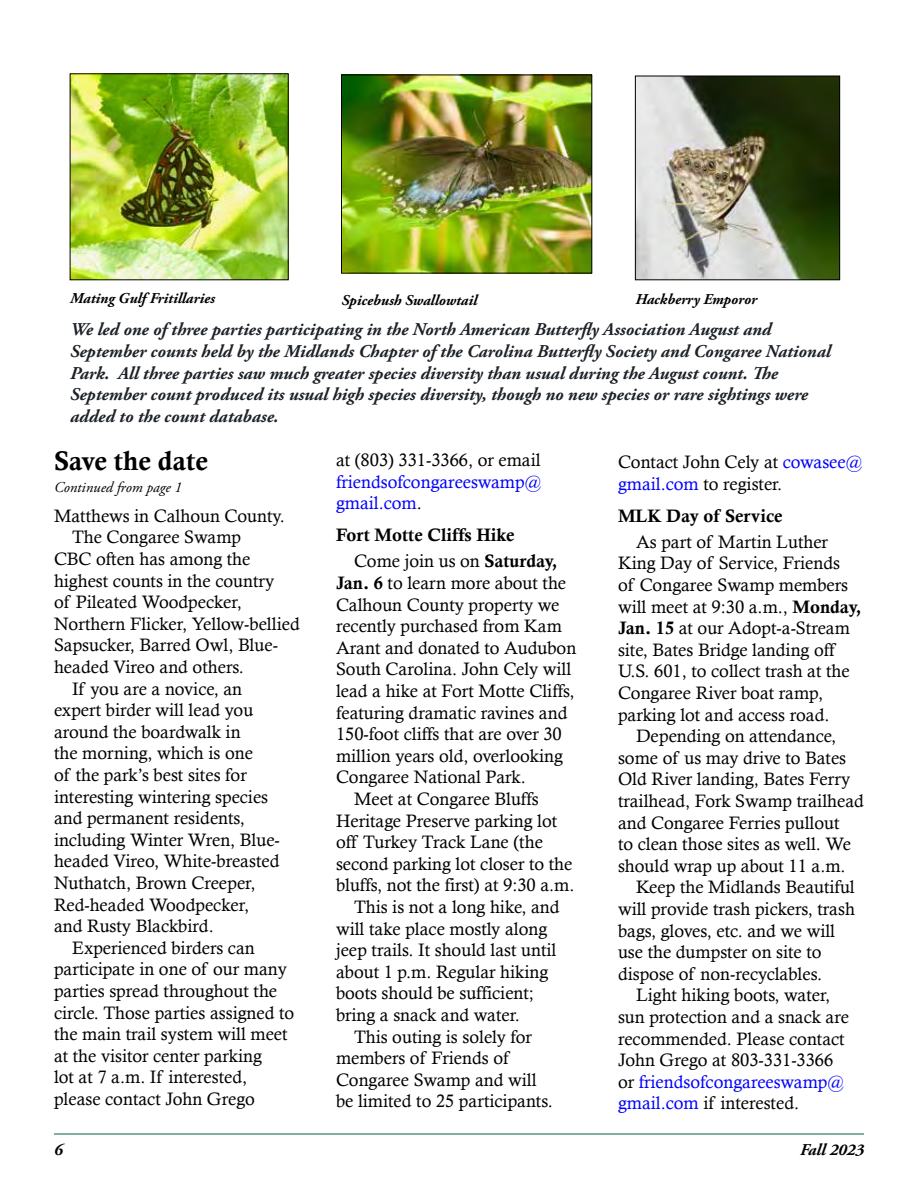
<style>
.page{position:relative;width:918px;height:1188px;background:#fff}
.page>*{position:absolute;margin:0;border:0;box-sizing:border-box;transform-origin:0 0}
.t1{font:27px "Calis MT Bol";color:#000}
.t2{font:18px/21.6px "Calisto";color:#000}
.t3{font:italic 700 18px/21.6px "Adobe Garamond Pro";color:#1d2228}
.t4{font:18px "Calis MT Bol";color:#000}
.t5{font:18px/21.6px "Calisto";color:#00f}
.t6{font:italic 700 16.5px "Adobe Garamond Pro";color:#000}
.t7{font:italic 700 15px "Adobe Garamond Pro";color:#000}
.t8{font:italic 15px "Adobe Garamond Pro";color:#000}
.s1{color:#000}
.s2{font-family:"Calis MT Bol"}
.s3{color:#00f}
</style>
<div class="page">
<hr style="left:54px;top:1134px;width:810px;height:1px;background:#00624b">
<img style="left:637px;top:78px;width:201px;height:200px">
<div style="left:635px;top:76px;width:205px;height:204px;border:1px solid #000"></div>
<img style="left:72px;top:76px;width:214px;height:202px">
<img style="left:343px;top:77px;width:247px;height:194px">
<div style="left:341px;top:75px;width:251px;height:198px;border:1px solid #000"></div>
<p class="t7" style="left:70px;top:290px;width:146px">Mating Gulf Fritillaries</p>
<p class="t7" style="left:342px;top:291px;width:137px">Spicebush Swallowtail</p>
<p class="t7" style="left:635px;top:290px;width:123px">Hackberry Emporor</p>
<p class="t3" style="left:70px;top:319px;width:762px">We led one of three parties participating in the North American Butterfly Association August and September counts held by the Midlands Chapter of the Carolina Butterfly Society and Congaree National Park. All three parties saw much greater species diversity than usual during the August count. The September count produced its usual high species diversity, though no new species or rare sightings were added to the count database.</p>
<h1 class="t1" style="left:54px;top:445px;width:156px">Save the date</h1>
<p class="t8" style="left:54px;top:478px;width:129px">Continued from page 1</p>
<p class="t2" style="left:54px;top:505px;width:232px">Matthews in Calhoun County.</p>
<p class="t2" style="left:72px;top:526px;width:171px">The Congaree Swamp</p>
<p class="t2" style="left:54px;top:548px;width:198px">CBC often has among the</p>
<p class="t2" style="left:54px;top:569px;width:222px">highest counts in the country</p>
<p class="t2" style="left:54px;top:591px;width:189px">of Pileated Woodpecker,</p>
<p class="t2" style="left:54px;top:613px;width:247px">Northern Flicker, Yellow-bellied</p>
<p class="t2" style="left:54px;top:634px;width:225px">Sapsucker, Barred Owl, Blue-</p>
<p class="t2" style="left:54px;top:656px;width:191px">headed Vireo and others.</p>
<p class="t2" style="left:72px;top:677px;width:172px">If you are a novice, an</p>
<p class="t2" style="left:54px;top:699px;width:201px">expert birder will lead you</p>
<p class="t2" style="left:54px;top:721px;width:188px">around the boardwalk in</p>
<p class="t2" style="left:54px;top:742px;width:200px">the morning, which is one</p>
<p class="t2" style="left:54px;top:764px;width:194px">of the park’s best sites for</p>
<p class="t2" style="left:54px;top:785px;width:216px">interesting wintering species</p>
<p class="t2" style="left:54px;top:807px;width:192px">and permanent residents,</p>
<p class="t2" style="left:54px;top:829px;width:227px">including Winter Wren, Blue-</p>
<p class="t2" style="left:54px;top:850px;width:227px">headed Vireo, White-breasted</p>
<p class="t2" style="left:54px;top:872px;width:203px">Nuthatch, Brown Creeper,</p>
<p class="t2" style="left:54px;top:893px;width:197px">Red-headed Woodpecker,</p>
<p class="t2" style="left:54px;top:915px;width:161px">and Rusty Blackbird.</p>
<p class="t2" style="left:72px;top:937px;width:184px">Experienced birders can</p>
<p class="t2" style="left:54px;top:958px;width:234px">participate in one of our many</p>
<p class="t2" style="left:54px;top:980px;width:225px">parties spread throughout the</p>
<p class="t2" style="left:54px;top:1001px;width:242px">circle. Those parties assigned to</p>
<p class="t2" style="left:54px;top:1023px;width:235px">the main trail system will meet</p>
<p class="t2" style="left:54px;top:1045px;width:209px">at the visitor center parking</p>
<p class="t2" style="left:54px;top:1066px;width:195px">lot at 7 a.m. If interested,</p>
<p class="t2" style="left:54px;top:1088px;width:202px">please contact John Grego</p>
<p class="t2" style="left:336px;top:449px;width:206px">at (803) 331-3366, or email</p>
<p class="t5" style="left:336px;top:470px;width:207px">friendsofcongareeswamp@ gmail.com<span class="s1">.</span></p>
<p class="t4" style="left:336px;top:525px;width:180px">Fort Motte Cliffs Hike</p>
<p class="t2" style="left:354px;top:550px;width:205px">Come join us on <span class="s2">Saturday,</span></p>
<p class="t2" style="left:336px;top:572px;width:232px"><span class="s2">Jan. 6</span> to learn more about the</p>
<p class="t2" style="left:336px;top:593px;width:225px">Calhoun County property we</p>
<p class="t2" style="left:336px;top:615px;width:228px">recently purchased from Kam</p>
<p class="t2" style="left:336px;top:637px;width:242px">Arant and donated to Audubon</p>
<p class="t2" style="left:336px;top:658px;width:237px">South Carolina. John Cely will</p>
<p class="t2" style="left:336px;top:680px;width:240px">lead a hike at Fort Motte Cliffs,</p>
<p class="t2" style="left:336px;top:701px;width:233px">featuring dramatic ravines and</p>
<p class="t2" style="left:336px;top:723px;width:227px">150-foot cliffs that are over 30</p>
<p class="t2" style="left:336px;top:745px;width:228px">million years old, overlooking</p>
<p class="t2" style="left:336px;top:766px;width:191px">Congaree National Park.</p>
<p class="t2" style="left:354px;top:788px;width:186px">Meet at Congaree Bluffs</p>
<p class="t2" style="left:336px;top:809px;width:223px">Heritage Preserve parking lot</p>
<p class="t2" style="left:336px;top:831px;width:208px">off Turkey Track Lane (the</p>
<p class="t2" style="left:336px;top:853px;width:238px">second parking lot closer to the</p>
<p class="t2" style="left:336px;top:874px;width:240px">bluffs, not the first) at 9:30 a.m.</p>
<p class="t2" style="left:354px;top:896px;width:207px">This is not a long hike, and</p>
<p class="t2" style="left:336px;top:917px;width:213px">will take place mostly along</p>
<p class="t2" style="left:336px;top:939px;width:222px">jeep trails. It should last until</p>
<p class="t2" style="left:336px;top:961px;width:214px">about 1 p.m. Regular hiking</p>
<p class="t2" style="left:336px;top:982px;width:200px">boots should be sufficient;</p>
<p class="t2" style="left:336px;top:1004px;width:185px">bring a snack and water.</p>
<p class="t2" style="left:354px;top:1025px;width:180px">This outing is solely for</p>
<p class="t2" style="left:336px;top:1047px;width:174px">members of Friends of</p>
<p class="t2" style="left:336px;top:1069px;width:202px">Congaree Swamp and will</p>
<p class="t2" style="left:336px;top:1090px;width:218px">be limited to 25 participants.</p>
<p class="t2" style="left:618px;top:451px;width:246px">Contact John Cely at <span class="s3">cowasee@ gmail.com</span> to register.</p>
<p class="t4" style="left:618px;top:505px;width:166px">MLK Day of Service</p>
<p class="t2" style="left:618px;top:531px;width:245px;text-indent:18px">As part of Martin Luther<br>King Day of Service, Friends<br>of Congaree Swamp members will meet at 9:30 a.m., <span class="s2">Monday,<br>Jan. 15</span> at our Adopt-a-Stream site, Bates Bridge landing off<br>U.S. 601, to collect trash at the<br>Congaree River boat ramp, parking lot and access road.</p>
<p class="t2" style="left:618px;top:725px;width:247px;text-indent:18px">Depending on attendance, some of us may drive to Bates<br>Old River landing, Bates Ferry trailhead, Fork Swamp trailhead and Congaree Ferries pullout<br>to clean those sites as well. We should wrap up about 11 a.m.</p>
<p class="t2" style="left:618px;top:876px;width:238px;text-indent:18px">Keep the Midlands Beautiful will provide trash pickers, trash bags, gloves, etc. and we will use the dumpster on site to dispose of non-recyclables.</p>
<p class="t2" style="left:618px;top:984px;width:233px;text-indent:18px">Light hiking boots, water, sun protection and a snack are recommended. Please contact<br>John Grego at 803-331-3366 or <span class="s3">friendsofcongareeswamp@ gmail.com</span> if interested.</p>
<p class="t6" style="left:54px;top:1141px;width:10px">6</p>
<p class="t6" style="left:800px;top:1141px;width:65px">Fall 2023</p>
</div>
